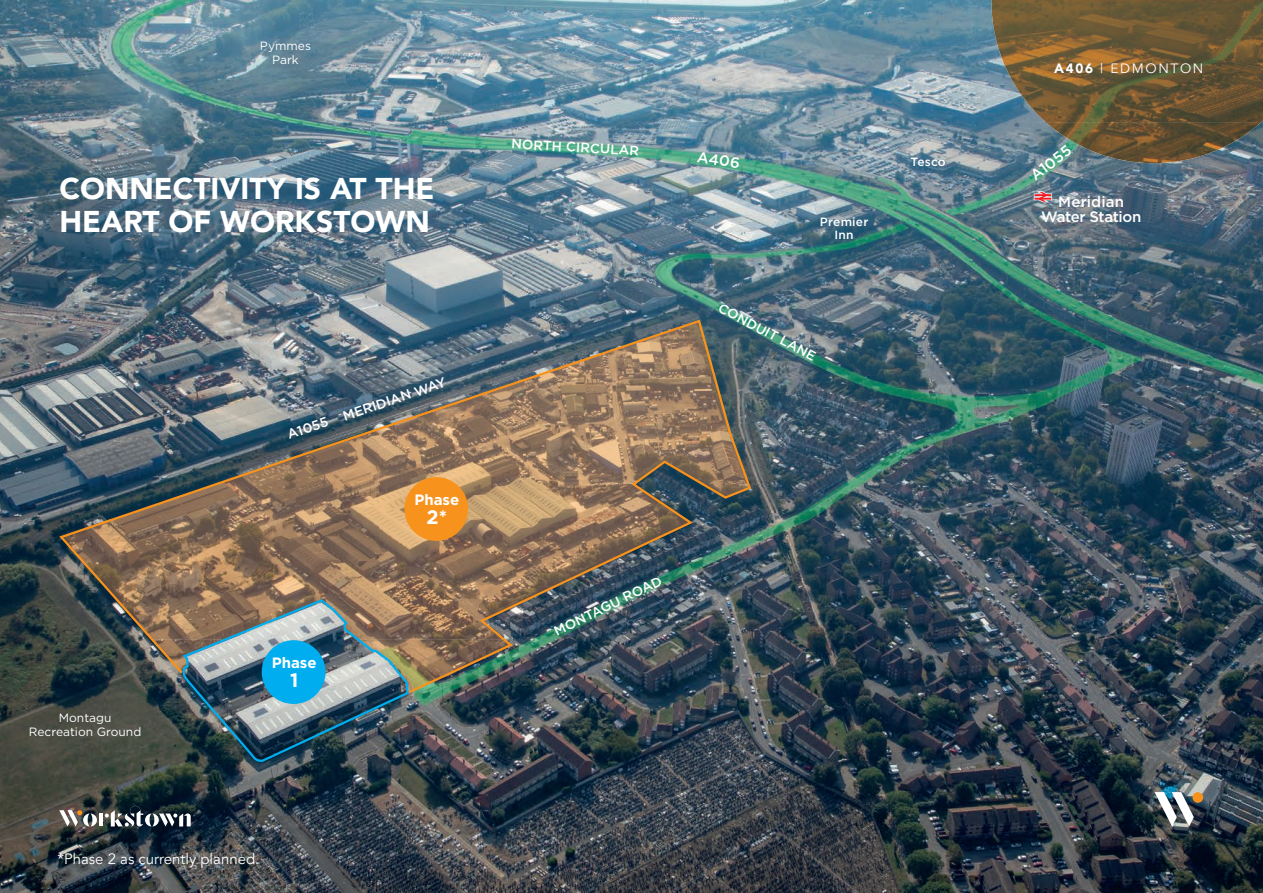
<style>
.page{position:relative;width:1263px;height:893px;background:#fff}
.page>*{position:absolute;margin:0;border:0;box-sizing:border-box;transform-origin:0 0}
.t1{font:900 30px/33px "Avenir";color:#fff}
.t2{font:700 19.5px "Gotham";color:#fff}
.t3{font:15px "Avenir";color:#fff}
.t4{font:500 15px "Gotham";letter-spacing:-.02em;color:#fff}
.t5{font:700 15px "Gotham";color:#fff}
.t6{font:500 15px "Gotham";letter-spacing:.01em;color:#fff}
.t7{font:500 13.5px "Gotham";color:#fff}
.t8{font:13.5px "Avenir";letter-spacing:.125em;color:#fff}
.t9{font:12px/13.5px "Gotham";color:#fff;text-align:center}
.t10{font:500 12px "Gotham";letter-spacing:.015em;color:#fff}
.s1{font-weight:900}
</style>
<div class="page">
<img style="left:0;top:0;width:1263px;height:893px">
<svg style="left:1033px;top:190px;width:20px;height:13px"></svg>
<img style="left:181px;top:695px;width:229px;height:70px">
<img style="left:57px;top:318px;width:695px;height:377px">
<div style="left:262px;top:640px;width:63px;height:64px;background:#00aeef;border-radius:50%"></div>
<div style="left:404px;top:477px;width:64px;height:64px;background:#f7931d;border-radius:50%"></div>
<img style="left:991px;top:0;width:272px;height:123px">
<img style="left:1046px;top:122px;width:215px;height:41px">
<svg style="left:59px;top:810px;width:38px;height:16px"></svg>
<hr style="left:99px;top:813px;width:4px;height:13px;background:#fff">
<svg style="left:105px;top:806px;width:86px;height:20px"></svg>
<div style="left:1192px;top:792px;width:11px;height:11px;background:#f7931d;border-radius:50%"></div>
<svg style="left:1154px;top:792px;width:40px;height:34px"></svg>
<p class="t9" style="left:260px;top:39px;width:53px">Pymmes<br>Park</p>
<h1 class="t1" style="left:60px;top:171px;width:376px">CONNECTIVITY IS AT THE<br>HEART OF WORKSTOWN</h1>
<p class="t7" style="left:285px;top:427px;width:168px;rotate:-18deg">A1055 MERIDIAN WAY</p>
<p class="t9" style="left:29px;top:711px;width:114px">Montagu<br>Recreation Ground</p>
<p class="t5" style="left:272px;top:654px;width:46px">Phase</p>
<h2 class="t2" style="left:290px;top:669px;width:10px">1</h2>
<p class="t3" style="left:57px;top:850px;width:203px">*Phase 2 as currently planned.</p>
<p class="t5" style="left:414px;top:491px;width:46px">Phase</p>
<h2 class="t2" style="left:427px;top:506px;width:22px">2*</h2>
<p class="t7" style="left:512px;top:136px;width:129px;rotate:3deg">NORTH CIRCULAR</p>
<p class="t8" style="left:1054px;top:60px;width:151px"><span class="s1">A406</span> | EDMONTON</p>
<p class="t4" style="left:698px;top:148px;width:45px;rotate:8deg">A406</p>
<p class="t4" style="left:1027px;top:170px;width:49px;rotate:-38deg">A1055</p>
<p class="t10" style="left:910px;top:155px;width:37px">Tesco</p>
<p class="t6" style="left:1058px;top:193px;width:67px">Meridian</p>
<p class="t10" style="left:820px;top:215px;width:50px">Premier</p>
<p class="t4" style="left:1041px;top:208px;width:102px">Water Station</p>
<p class="t10" style="left:834px;top:228px;width:21px">Inn</p>
<p class="t7" style="left:723px;top:300px;width:110px;rotate:28deg">CONDUIT LANE</p>
<p class="t7" style="left:551px;top:625px;width:120px;rotate:-26deg">MONTAGU ROAD</p>
</div>
